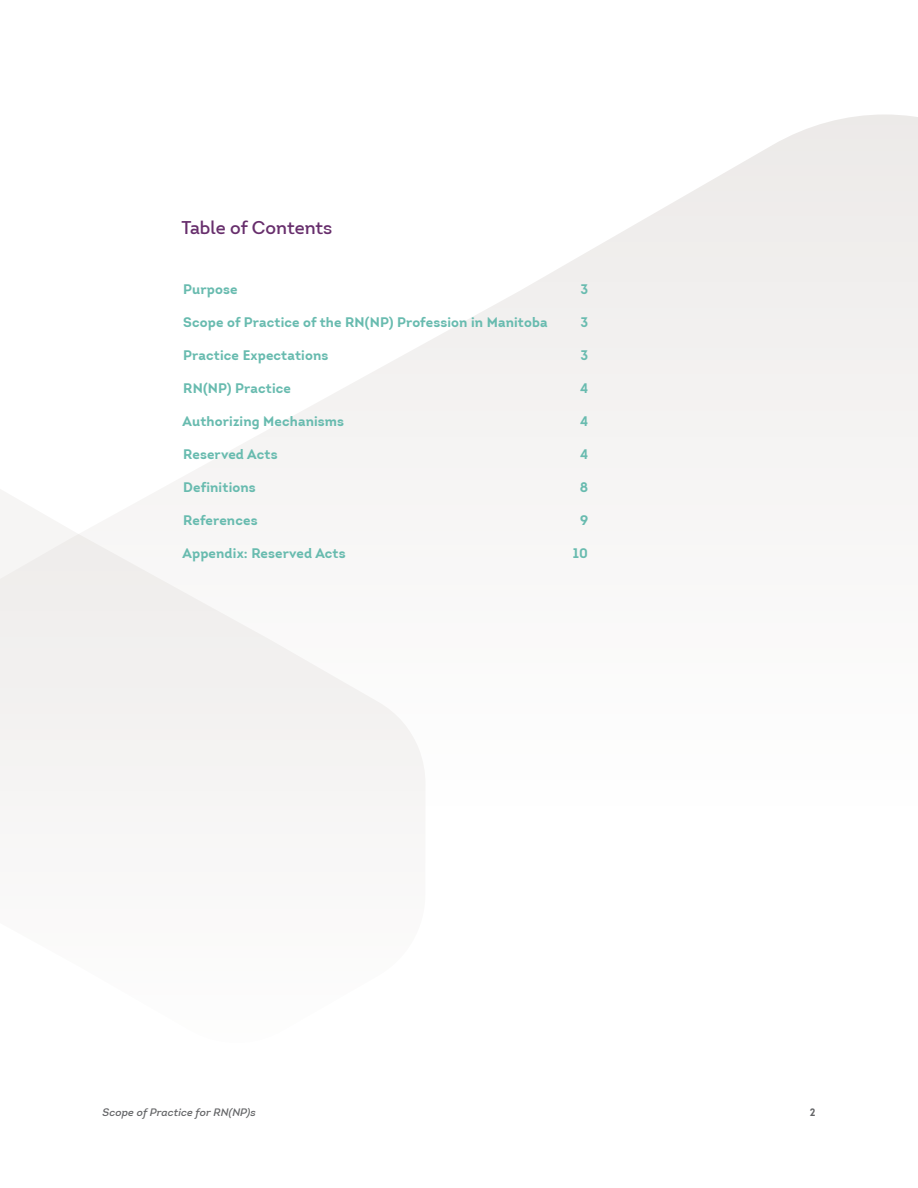
<style>
.page{position:relative;width:918px;height:1188px;background:#fff}
.page>*{position:absolute;margin:0;border:0;box-sizing:border-box;transform-origin:0 0}
.t1{font:18px "Intro";color:#672e6c}
.t2{font:700 13.5px "Intro";letter-spacing:.01em;color:#68bbaf}
.t3{font:italic 10.5px "Intro";letter-spacing:.01em;color:#636466}
.t4{font:700 10.5px "Intro";color:#636466}
</style>
<div class="page">
<svg style="left:220px;top:114px;width:698px;height:391px;fill:#f5f4f3"></svg>
<div style="left:0;top:457px;width:426px;height:349px;background:#f5f4f3"></div>
<h1 class="t1" style="left:181px;top:217px;width:153px">Table of Contents</h1>
<p class="t2" style="left:183px;top:280px;width:56px">Purpose</p>
<p class="t2" style="left:183px;top:313px;width:366px">Scope of Practice of the RN(NP) Profession in Manitoba</p>
<p class="t2" style="left:183px;top:346px;width:147px">Practice Expectations</p>
<p class="t2" style="left:183px;top:379px;width:109px">RN(NP) Practice</p>
<p class="t2" style="left:183px;top:412px;width:163px">Authorizing Mechanisms</p>
<p class="t2" style="left:183px;top:445px;width:96px">Reserved Acts</p>
<p class="t2" style="left:183px;top:478px;width:74px">Definitions</p>
<p class="t2" style="left:183px;top:511px;width:76px">References</p>
<p class="t2" style="left:183px;top:544px;width:165px">Appendix: Reserved Acts</p>
<p class="t2" style="left:580px;top:280px;width:9px">3</p>
<p class="t2" style="left:580px;top:313px;width:9px">3</p>
<p class="t2" style="left:580px;top:346px;width:9px">3</p>
<p class="t2" style="left:580px;top:379px;width:10px">4</p>
<p class="t2" style="left:580px;top:412px;width:10px">4</p>
<p class="t2" style="left:580px;top:445px;width:10px">4</p>
<p class="t2" style="left:580px;top:478px;width:10px">8</p>
<p class="t2" style="left:580px;top:511px;width:10px">9</p>
<p class="t2" style="left:573px;top:544px;width:17px">10</p>
<p class="t3" style="left:103px;top:1106px;width:155px">Scope of Practice for RN(NP)s</p>
<p class="t4" style="left:810px;top:1106px;width:7px">2</p>
</div>
